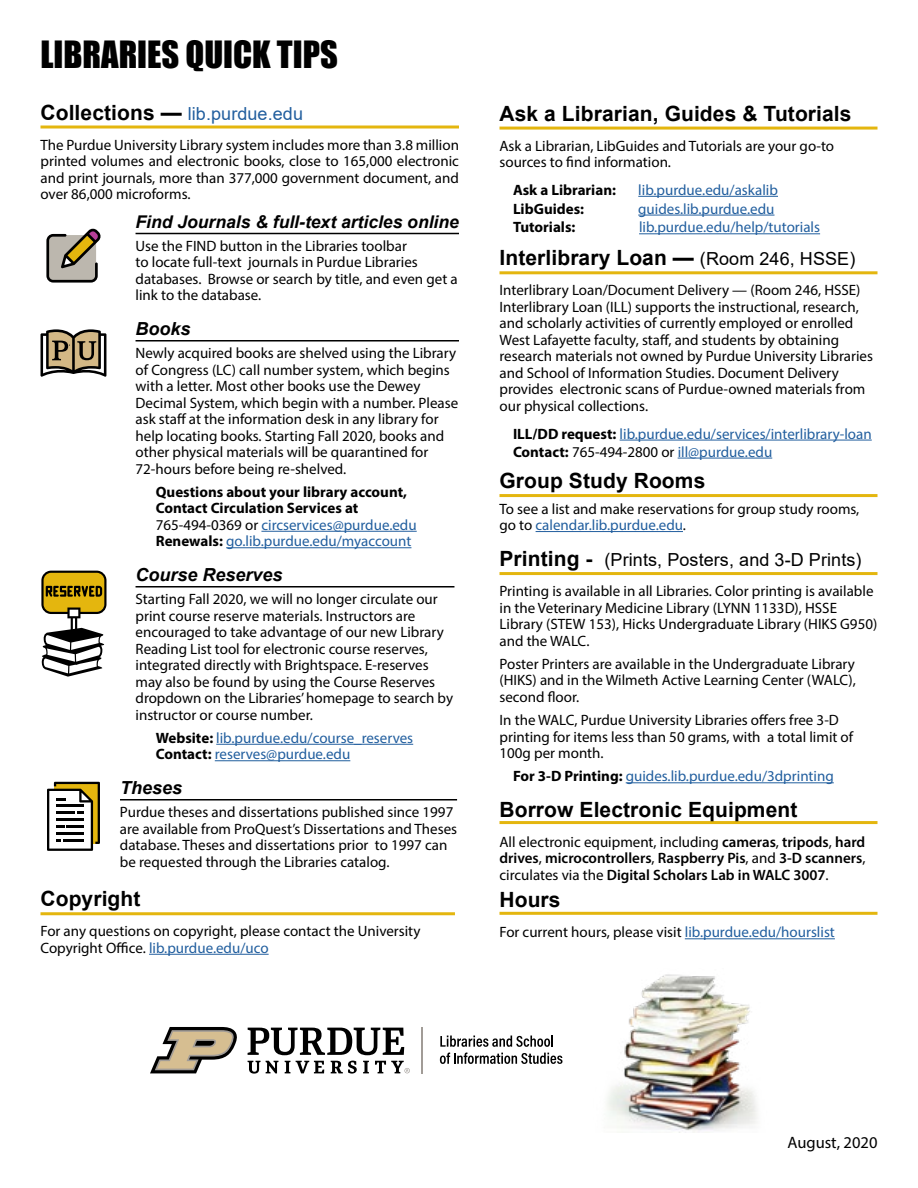
<style>
.page{position:relative;width:918px;height:1188px;background:#fff}
.page>*{position:absolute;margin:0;border:0;box-sizing:border-box;transform-origin:0 0}
.t1{font:34.5px "Impact";color:#000}
.t2{font:700 21px "Arial";letter-spacing:.005em;color:#000}
.t3{font:18px "Arial";letter-spacing:.005em;color:#000}
.t4{font:18px "Arial";letter-spacing:.005em;color:#215e9e}
.t5{font:italic 700 18px "Arial";color:#000}
.t6{font:italic 700 17.55px "Arial";color:#000}
.t7{font:16.5px "Myriad Pro";color:#000}
.t8{font:15px/16.5px "Myriad Pro";color:#000}
.t9{font:15px/18px "Myriad Pro";color:#215e9e}
.t10{font:700 15px/16.5px "Myriad Pro";color:#000}
.t11{font:600 15px/16.5px "Myriad Pro";color:#000;text-align:justify}
.s1{font-weight:700;font-size:21px;color:#000}
.s2{font-weight:400}
.s3{font-weight:400;color:#215e9e}
.s4{font-weight:700;color:#000}
.s5{color:#215e9e}
.s6{font-weight:400;font-size:18px}
.s7{color:#000}
.s8{font-weight:700;font-size:21px}
</style>
<div class="page">
<hr style="left:500px;top:127px;width:378px;height:3px;background:#e4b60e">
<hr style="left:638px;top:196px;width:140px;height:1px;background:#215e9e">
<hr style="left:638px;top:215px;width:137px;height:1px;background:#215e9e">
<hr style="left:639px;top:233px;width:181px;height:1px;background:#215e9e">
<hr style="left:500px;top:271px;width:378px;height:3px;background:#e4b60e">
<hr style="left:620px;top:440px;width:252px;height:1px;background:#215e9e">
<hr style="left:678px;top:458px;width:94px;height:1px;background:#215e9e">
<hr style="left:500px;top:494px;width:378px;height:3px;background:#e4b60e">
<hr style="left:536px;top:531px;width:147px;height:1px;background:#215e9e">
<hr style="left:500px;top:572px;width:378px;height:3px;background:#e4b60e">
<hr style="left:626px;top:782px;width:208px;height:1px;background:#215e9e">
<hr style="left:500px;top:821px;width:378px;height:3px;background:#e4b60e">
<hr style="left:500px;top:912px;width:378px;height:3px;background:#e4b60e">
<hr style="left:685px;top:938px;width:150px;height:1px;background:#215e9e">
<hr style="left:40px;top:126px;width:419px;height:3px;background:#e4b60e">
<hr style="left:136px;top:233px;width:323px;height:1px;background:#000">
<hr style="left:136px;top:340px;width:323px;height:2px;background:#000">
<hr style="left:261px;top:531px;width:156px;height:1px;background:#215e9e">
<hr style="left:226px;top:547px;width:185px;height:1px;background:#215e9e">
<hr style="left:136px;top:586px;width:318px;height:2px;background:#000">
<hr style="left:216px;top:744px;width:197px;height:1px;background:#215e9e">
<hr style="left:215px;top:760px;width:135px;height:1px;background:#215e9e">
<hr style="left:120px;top:799px;width:337px;height:2px;background:#000">
<hr style="left:40px;top:912px;width:415px;height:3px;background:#e4b60e">
<hr style="left:149px;top:954px;width:120px;height:1px;background:#215e9e">
<svg style="left:41px;top:571px;width:66px;height:106px"></svg>
<svg style="left:46px;top:228px;width:55px;height:55px"></svg>
<svg style="left:47px;top:782px;width:53px;height:69px"></svg>
<hr style="left:63px;top:839px;width:21px;height:3px;background:#000">
<svg style="left:41px;top:329px;width:65px;height:48px"></svg>
<img style="left:607px;top:974px;width:150px;height:159px">
<svg style="left:440px;top:1036px;width:113px;height:11px"></svg>
<svg style="left:440px;top:1053px;width:122px;height:11px"></svg>
<svg style="left:248px;top:1061px;width:30px;height:13px"></svg>
<svg style="left:285px;top:1061px;width:5px;height:12px"></svg>
<svg style="left:363px;top:1061px;width:6px;height:12px"></svg>
<svg style="left:296px;top:1061px;width:28px;height:12px"></svg>
<svg style="left:331px;top:1061px;width:26px;height:13px"></svg>
<svg style="left:248px;top:1028px;width:156px;height:27px"></svg>
<svg style="left:150px;top:1027px;width:87px;height:46px"></svg>
<hr style="left:422px;top:1027px;width:1px;height:47px;background:#a19c97">
<svg style="left:375px;top:1061px;width:35px;height:12px"></svg>
<h1 class="t1" style="left:40px;top:27px;width:299px">LIBRARIES QUICK TIPS</h1>
<p class="t4" style="left:40px;top:101px;width:264px"><span class="s1">Collections —</span> lib.purdue.edu</p>
<p class="t8" style="left:40px;top:136px;width:420px;text-align:justify">The Purdue University Library system includes more than 3.8 million printed volumes and electronic books, close to 165,000 electronic and print journals, more than 377,000 government document, and over 86,000 microforms.</p>
<p class="t6" style="left:136px;top:210px;width:325px">Find Journals &amp; full-text articles online</p>
<p class="t8" style="left:136px;top:237px;width:324px">Use the FIND button in the Libraries toolbar<br>to locate full-text journals in Purdue Libraries databases. Browse or search by title, and even get a link to the database.</p>
<p class="t5" style="left:136px;top:316px;width:57px">Books</p>
<p class="t8" style="left:136px;top:344px;width:324px">Newly acquired books are shelved using the Library of Congress (LC) call number system, which begins with a letter. Most other books use the Dewey Decimal System, which begin with a number. Please ask staff at the information desk in any library for help locating books. Starting Fall 2020, books and other physical materials will be quarantined for 72-hours before being re-shelved.</p>
<p class="t10" style="left:156px;top:483px;width:262px">Questions about your library account, Contact Circulation Services at <span class="s2">765-494-0369 or</span> <span class="s3">circservices@purdue.edu </span>Renewals: <span class="s3">go.lib.purdue.edu/myaccount</span></p>
<p class="t5" style="left:136px;top:562px;width:149px">Course Reserves</p>
<p class="t8" style="left:136px;top:590px;width:319px">Starting Fall 2020, we will no longer circulate our print course reserve materials. Instructors are encouraged to take advantage of our new Library Reading List tool for electronic course reserves, integrated directly with Brightspace. E-reserves may also be found by using the Course Reserves dropdown on the Libraries’ homepage to search by instructor or course number.</p>
<p class="t9" style="left:156px;top:729px;width:259px;line-height:16.5px"><span class="s4">Website:</span> lib.purdue.edu/course_reserves<br><span class="s4">Contact:</span> reserves@purdue.edu</p>
<p class="t5" style="left:120px;top:775px;width:64px">Theses</p>
<p class="t8" style="left:120px;top:803px;width:339px">Purdue theses and dissertations published since 1997 are available from ProQuest’s Dissertations and Theses database. Theses and dissertations prior to 1997 can be requested through the Libraries catalog.</p>
<h2 class="t2" style="left:40px;top:884px;width:102px">Copyright</h2>
<p class="t8" style="left:40px;top:923px;width:381px">For any questions on copyright, please contact the University<br>Copyright Office. <span class="s5">lib.purdue.edu/uco</span></p>
<h2 class="t2" style="left:500px;top:98px;width:354px">Ask a Librarian, Guides &amp; Tutorials</h2>
<p class="t8" style="left:500px;top:137px;width:336px">Ask a Librarian, LibGuides and Tutorials are your go-to sources to find information.</p>
<p class="t10" style="left:513px;top:181px;width:105px">Ask a Librarian:</p>
<p class="t9" style="left:638px;top:181px;width:141px">lib.purdue.edu/askalib</p>
<p class="t10" style="left:513px;top:200px;width:73px">LibGuides:</p>
<p class="t9" style="left:638px;top:199px;width:138px">guides.lib.purdue.edu</p>
<p class="t10" style="left:513px;top:219px;width:64px">Tutorials:</p>
<p class="t9" style="left:639px;top:218px;width:183px">lib.purdue.edu/help/tutorials</p>
<h2 class="t2" style="left:500px;top:243px;width:357px">Interlibrary Loan — <span class="s6">(Room 246, HSSE)</span></h2>
<p class="t8" style="left:500px;top:282px;width:375px">Interlibrary Loan/Document Delivery — (Room 246, HSSE)<br>Interlibrary Loan (ILL) supports the instructional, research, and scholarly activities of currently employed or enrolled West Lafayette faculty, staff, and students by obtaining research materials not owned by Purdue University Libraries and School of Information Studies. Document Delivery provides electronic scans of Purdue-owned materials from our physical collections.</p>
<p class="t9" style="left:513px;top:424px;width:360px"><span class="s4">ILL/DD request:</span> lib.purdue.edu/services/interlibrary-loan<br><span class="s4">Contact:</span> <span class="s7">765-494-2800 or</span> ill@purdue.edu</p>
<h2 class="t2" style="left:500px;top:466px;width:207px">Group Study Rooms</h2>
<p class="t8" style="left:500px;top:500px;width:361px">To see a list and make reservations for group study rooms, go to <span class="s5">calendar.lib.purdue.edu</span>.</p>
<p class="t3" style="left:500px;top:547px;width:364px"><span class="s8">Printing -</span> (Prints, Posters, and 3-D Prints)</p>
<p class="t8" style="left:500px;top:583px;width:379px">Printing is available in all Libraries. Color printing is available in the Veterinary Medicine Library (LYNN 1133D), HSSE Library (STEW 153), Hicks Undergraduate Library (HIKS G950) and the WALC.</p>
<p class="t8" style="left:500px;top:655px;width:358px;text-align:justify">Poster Printers are available in the Undergraduate Library (HIKS) and in the Wilmeth Active Learning Center (WALC), second floor.</p>
<p class="t8" style="left:500px;top:712px;width:355px">In the WALC, Purdue University Libraries offers free 3-D printing for items less than 50 grams, with a total limit of<br>100g per month.</p>
<p class="t9" style="left:513px;top:767px;width:322px"><span class="s4">For 3-D Printing:</span> guides.lib.purdue.edu/3dprinting</p>
<h2 class="t2" style="left:500px;top:794px;width:299px">Borrow Electronic Equipment</h2>
<p class="t11" style="left:500px;top:833px;width:367px"><span class="s2">All electronic equipment, including</span> cameras<span class="s2">,</span> tripods<span class="s2">,</span> hard drives<span class="s2">,</span> microcontrollers<span class="s2">,</span> Raspberry Pis<span class="s2">, and</span> 3-D scanners<span class="s2">, circulates via the</span> Digital Scholars Lab in WALC 3007<span class="s2">.</span></p>
<h2 class="t2" style="left:500px;top:885px;width:63px">Hours</h2>
<p class="t8" style="left:500px;top:924px;width:337px">For current hours, please visit <span class="s5">lib.purdue.edu/hourslist</span></p>
<p class="t7" style="left:787px;top:1132px;width:92px">August, 2020</p>
</div>
